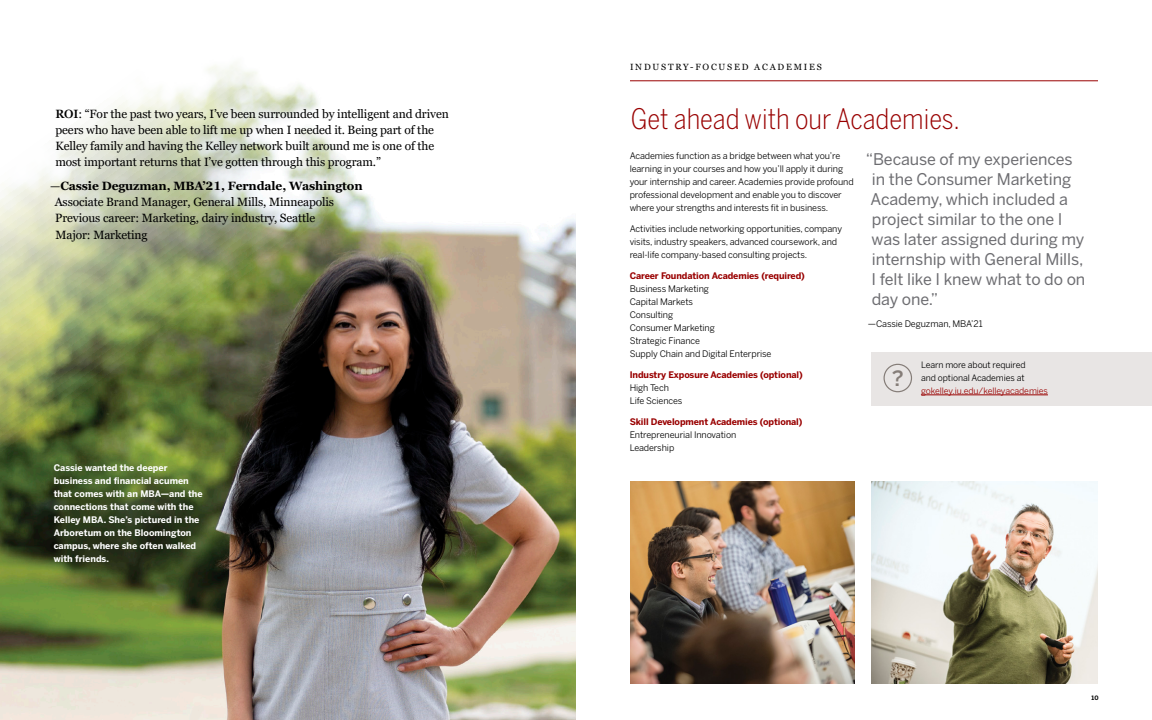
<style>
.page{position:relative;width:1152px;height:720px;background:#fff}
.page>*{position:absolute;margin:0;border:0;box-sizing:border-box;transform-origin:0 0}
.H1{font:300 28px "Benton Sans Cond";color:#900}
.t1{font:500 20.9px "Benton Sans";color:#857d78}
.display_quote{font:16px/20px "Benton Sans";letter-spacing:-.005em;color:#6d6d71}
.Large_Quote{font:12px/16px "Georgia Pro";letter-spacing:-.01em;color:#000}
.benton_sans_body_gra{font:9px/13px "Benton Sans";letter-spacing:-.01em;color:#000}
.t2{font:700 9px/13px "Benton Sans";color:#fff}
.benton_sans_body_gra-2{font:700 9px/13px "Benton Sans";letter-spacing:-.01em;color:#900}
.t3{font:9px "Georgia Pro";letter-spacing:.2em;color:#000}
.display_quote-2{font:9px "Benton Sans";letter-spacing:-.01em;color:#000}
.Bullets{font:8.8px/13px "Benton Sans";letter-spacing:-.01em;color:#000}
.t4{font:700 6px "Benton Sans";color:#000}
.s1{font-weight:600}
.s2{font-weight:700}
.s3{font-weight:700;color:#900}
.s4{font-weight:400;color:#000}
.s5{color:#900}
</style>
<div class="page">
<img style="left:0;top:65px;width:575px;height:655px">
<img style="left:871px;top:482px;width:227px;height:202px">
<hr style="left:630px;top:81px;width:468px;height:1px;background:#900">
<img style="left:630px;top:482px;width:225px;height:202px">
<div style="left:871px;top:352px;width:281px;height:53px;background:#e8e5e4"></div>
<div style="left:884px;top:364px;width:28px;height:28px;border:1px solid #857d78;border-radius:50%"></div>
<hr style="left:921px;top:395px;width:127px;height:1px;background:#900">
<p class="Large_Quote" style="left:55px;top:106px;width:395px"><span class="s1">ROI</span>: “For the past two years, I’ve been surrounded by intelligent and driven peers who have been able to lift me up when I needed it. Being part of the Kelley family and having the Kelley network built around me is one of the most important returns that I’ve gotten through this program.”</p>
<p class="Large_Quote" style="left:55px;top:178px;width:309px;line-height:16.3px;text-indent:-4px">—<span class="s2">Cassie Deguzman, MBA’21, Ferndale, Washington </span>Associate Brand Manager, General Mills, Minneapolis Previous career: Marketing, dairy industry, Seattle<br>Major: Marketing</p>
<p class="t2" style="left:54px;top:462px;width:150px">Cassie wanted the deeper business and financial acumen that comes with an MBA—and the connections that come with the<br>Kelley MBA. She’s pictured in the<br>Arboretum on the Bloomington campus, where she often walked with friends.</p>
<p class="t3" style="left:630px;top:62px;width:193px">INDUSTRY-FOCUSED ACADEMIES</p>
<h2 class="H1" style="left:631px;top:102px;width:331px">Get ahead with our Academies.</h2>
<p class="benton_sans_body_gra" style="left:630px;top:149px;width:226px">Academies function as a bridge between what you’re learning in your courses and how you’ll apply it during your internship and career. Academies provide profound professional development and enable you to discover where your strengths and interests fit in business.</p>
<p class="benton_sans_body_gra" style="left:630px;top:222px;width:214px">Activities include networking opportunities, company visits, industry speakers, advanced coursework, and real-life company-based consulting projects.</p>
<p class="benton_sans_body_gra" style="left:630px;top:269px;width:177px"><span class="s3">Career Foundation Academies (required)<br></span>Business Marketing<br>Capital Markets<br>Consulting<br>Consumer Marketing<br>Strategic Finance<br>Supply Chain and Digital Enterprise</p>
<p class="benton_sans_body_gra-2" style="left:630px;top:368px;width:175px">Industry Exposure Academies (optional)<br><span class="s4">High Tech<br>Life Sciences</span></p>
<p class="benton_sans_body_gra-2" style="left:630px;top:415px;width:174px">Skill Development Academies (optional)<br><span class="s4">Entrepreneurial Innovation<br>Leadership</span></p>
<p class="display_quote" style="left:871px;top:149px;width:216px;text-indent:-5px">“Because of my experiences in the Consumer Marketing<br>Academy, which included a project similar to the one I was later assigned during my internship with General Mills,<br>I felt like I knew what to do on day one.”</p>
<p class="display_quote-2" style="left:868px;top:318px;width:116px">—Cassie Deguzman, MBA’21</p>
<h2 class="t1" style="left:892px;top:365px;width:13px">?</h2>
<p class="Bullets" style="left:921px;top:358px;width:128px">Learn more about required<br>and optional Academies at <span class="s5">gokelley.iu.edu/kelleyacademies</span></p>
<p class="t4" style="left:1092px;top:694px;width:9px">10</p>
</div>
